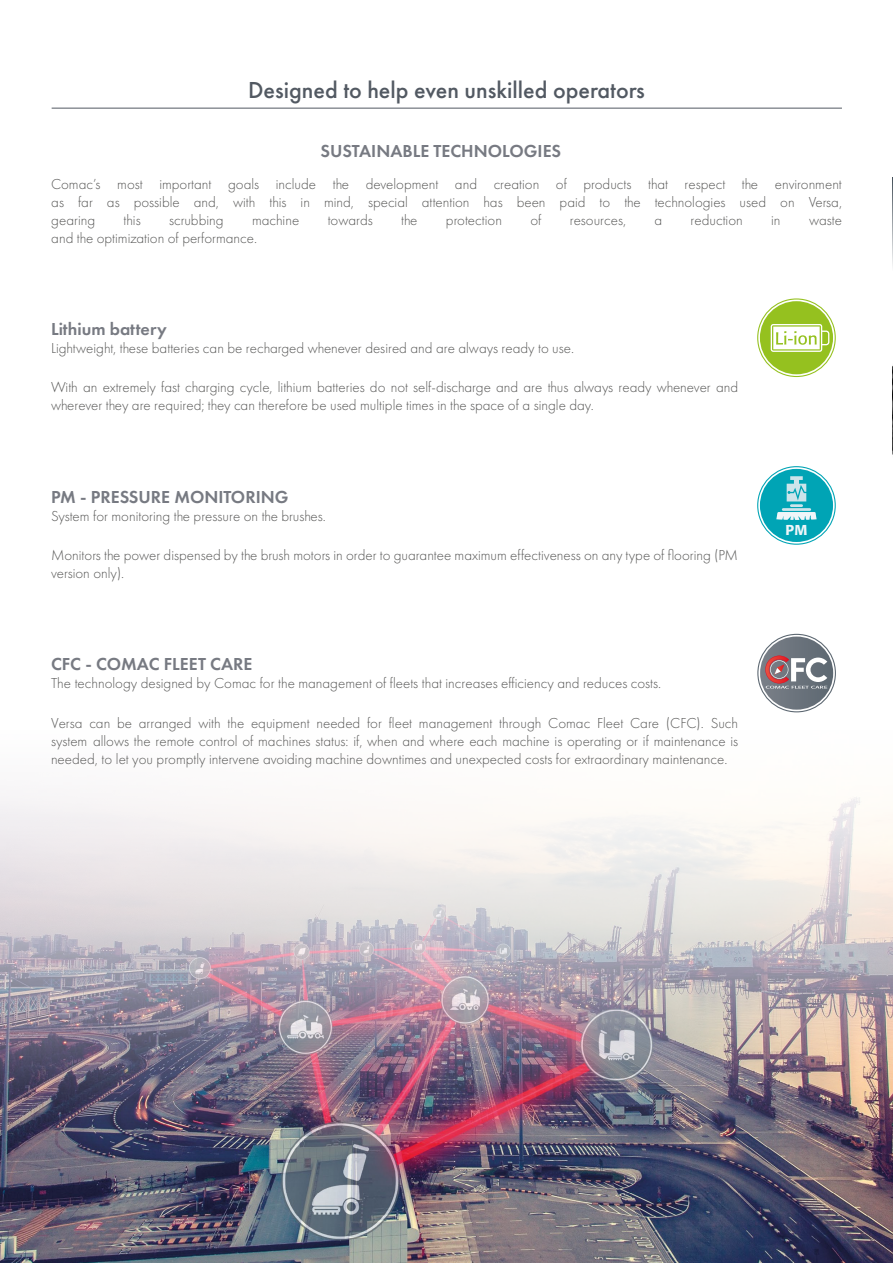
<style>
.page{position:relative;width:893px;height:1263px;background:#fff}
.page>*{position:absolute;margin:0;border:0;box-sizing:border-box;transform-origin:0 0}
.t1{font:500 24px "Futura PT";color:#525962}
.t2{font:600 18px "Futura PT";color:#777a82}
.t3{font:300 15px/18px "Futura PT";color:#575756;text-align:justify}
.t4{font:500 14.25px "Formata";color:#eff6f9}
</style>
<div class="page">
<img style="left:0;top:1225px;width:893px;height:38px">
<img style="left:0;top:633px;width:893px;height:592px">
<hr style="left:52px;top:108px;width:790px;height:1px;background:#525962">
<div style="left:757px;top:634px;width:79px;height:78px;border:1px solid #5c6771;border-radius:50%"></div>
<svg style="left:760px;top:636px;width:73px;height:74px;background:#707881"></svg>
<svg style="left:765px;top:656px;width:62px;height:33px"></svg>
<img style="left:892px;top:365px;width:1px;height:90px">
<hr style="left:892px;top:177px;width:1px;height:94px;background:#323e48">
<div style="left:757px;top:298px;width:79px;height:79px;border:1px solid #95c11f;border-radius:50%"></div>
<div style="left:760px;top:301px;width:73px;height:73px;background:#95c11f;border-radius:50%"></div>
<svg style="left:771px;top:324px;width:58px;height:28px"></svg>
<div style="left:757px;top:466px;width:79px;height:79px;border:1px solid #00a4b5;border-radius:50%"></div>
<div style="left:760px;top:469px;width:73px;height:73px;background:#00a4b5;border-radius:50%"></div>
<svg style="left:776px;top:476px;width:41px;height:44px"></svg>
<h1 class="t1" style="left:248px;top:76px;width:398px">Designed to help even unskilled operators</h1>
<p class="t2" style="left:320px;top:139px;width:242px">SUSTAINABLE TECHNOLOGIES</p>
<p class="t3" style="left:51px;top:175px;width:792px">Comac’s most important goals include the development and creation of products that respect the environment as far as possible and, with this in mind, special attention has been paid to the technologies used on Versa, gearing</p>
<p class="t3" style="left:124px;top:211px;width:19px">this</p>
<p class="t3" style="left:169px;top:211px;width:56px">scrubbing</p>
<p class="t3" style="left:252px;top:211px;width:49px">machine</p>
<p class="t3" style="left:328px;top:211px;width:47px">towards</p>
<p class="t3" style="left:401px;top:211px;width:18px">the</p>
<p class="t3" style="left:446px;top:211px;width:58px">protection</p>
<p class="t3" style="left:530px;top:211px;width:13px">of</p>
<p class="t3" style="left:570px;top:211px;width:58px">resources,</p>
<p class="t3" style="left:654px;top:211px;width:9px">a</p>
<p class="t3" style="left:691px;top:211px;width:54px">reduction</p>
<p class="t3" style="left:771px;top:211px;width:11px">in</p>
<p class="t3" style="left:809px;top:211px;width:34px">waste</p>
<p class="t3" style="left:51px;top:229px;width:207px">and the optimization of performance.</p>
<p class="t2" style="left:51px;top:318px;width:117px">Lithium battery</p>
<p class="t3" style="left:51px;top:339px;width:525px">Lightweight, these batteries can be recharged whenever desired and are always ready to use.</p>
<p class="t3" style="left:51px;top:379px;width:689px">With an extremely fast charging cycle, lithium batteries do not self-discharge and are thus always ready whenever and wherever they are required; they can therefore be used multiple times in the space of a single day.</p>
<p class="t2" style="left:51px;top:485px;width:239px">PM - PRESSURE MONITORING</p>
<p class="t3" style="left:51px;top:507px;width:276px">System for monitoring the pressure on the brushes.</p>
<p class="t3" style="left:51px;top:546px;width:689px">Monitors the power dispensed by the brush motors in order to guarantee maximum effectiveness on any type of flooring (PM version only).</p>
<p class="t2" style="left:51px;top:653px;width:203px">CFC - COMAC FLEET CARE</p>
<p class="t3" style="left:51px;top:674px;width:612px">The technology designed by Comac for the management of fleets that increases efficiency and reduces costs.</p>
<p class="t3" style="left:51px;top:714px;width:689px">Versa can be arranged with the equipment needed for fleet management through Comac Fleet Care (CFC). Such system allows the remote control of machines status: if, when and where each machine is operating or if maintenance is needed, to let you promptly intervene avoiding machine downtimes and unexpected costs for extraordinary maintenance.</p>
<p class="t4" style="left:785px;top:521px;width:23px">PM</p>
</div>
